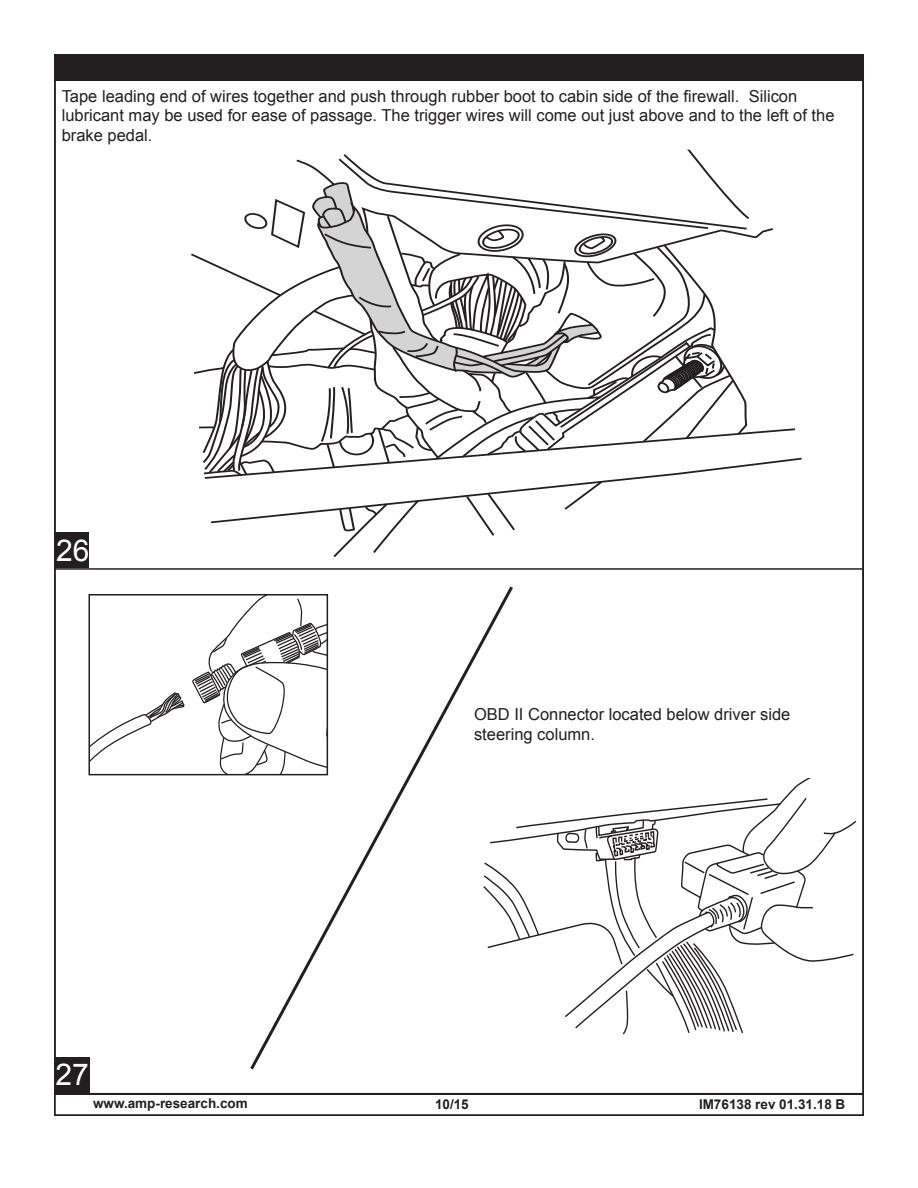
<style>
.page{position:relative;width:918px;height:1188px;background:#fff}
.page>*{position:absolute;margin:0;border:0;box-sizing:border-box;transform-origin:0 0}
.t1{font:30px "Arial";color:#fff}
.t2{font:16.5px/19.8px "Arial";color:#231f20}
.t3{font:700 13.5px "Arial";color:#231f20}
</style>
<div class="page">
<div style="left:54px;top:55px;width:809px;height:26px;background:#231f20"></div>
<svg style="left:516px;top:778px;width:341px;height:257px"></svg>
<svg style="left:91px;top:611px;width:156px;height:161px"></svg>
<div style="left:88px;top:594px;width:240px;height:181px;border:2px solid #231f20"></div>
<svg style="left:247px;top:586px;width:269px;height:484px"></svg>
<svg style="left:191px;top:150px;width:611px;height:408px"></svg>
<div style="left:54px;top:1057px;width:36px;height:36px;background:#231f20"></div>
<div style="left:54px;top:1094px;width:810px;height:22px;border:2px solid #231f20"></div>
<div style="left:54px;top:54px;width:810px;height:27px;border:2px solid #231f20"></div>
<hr style="left:54px;top:568px;width:810px;height:2px;background:#231f20">
<div style="left:55px;top:532px;width:34px;height:36px;background:#231f20"></div>
<p class="t2" style="left:62px;top:86px;width:774px">Tape leading end of wires together and push through rubber boot to cabin side of the firewall. Silicon lubricant may be used for ease of passage. The trigger wires will come out just above and to the left of the brake pedal.</p>
<h1 class="t1" style="left:56px;top:531px;width:35px">2 69</h1>
<h1 class="t1" style="left:58px;top:1045px;width:35px">28</h1>
<h1 class="t1" style="left:56px;top:1055px;width:35px">2711</h1>
<p class="t2" style="left:474px;top:704px;width:318px">OBD II Connector located below driver side steering column.</p>
<p class="t3" style="left:93px;top:1094px;width:156px">www.amp-research.com</p>
<p class="t3" style="left:435px;top:1096px;width:35px">10/15</p>
<p class="t3" style="left:699px;top:1096px;width:148px">IM76138 rev 01.31.18 B</p>
</div>
